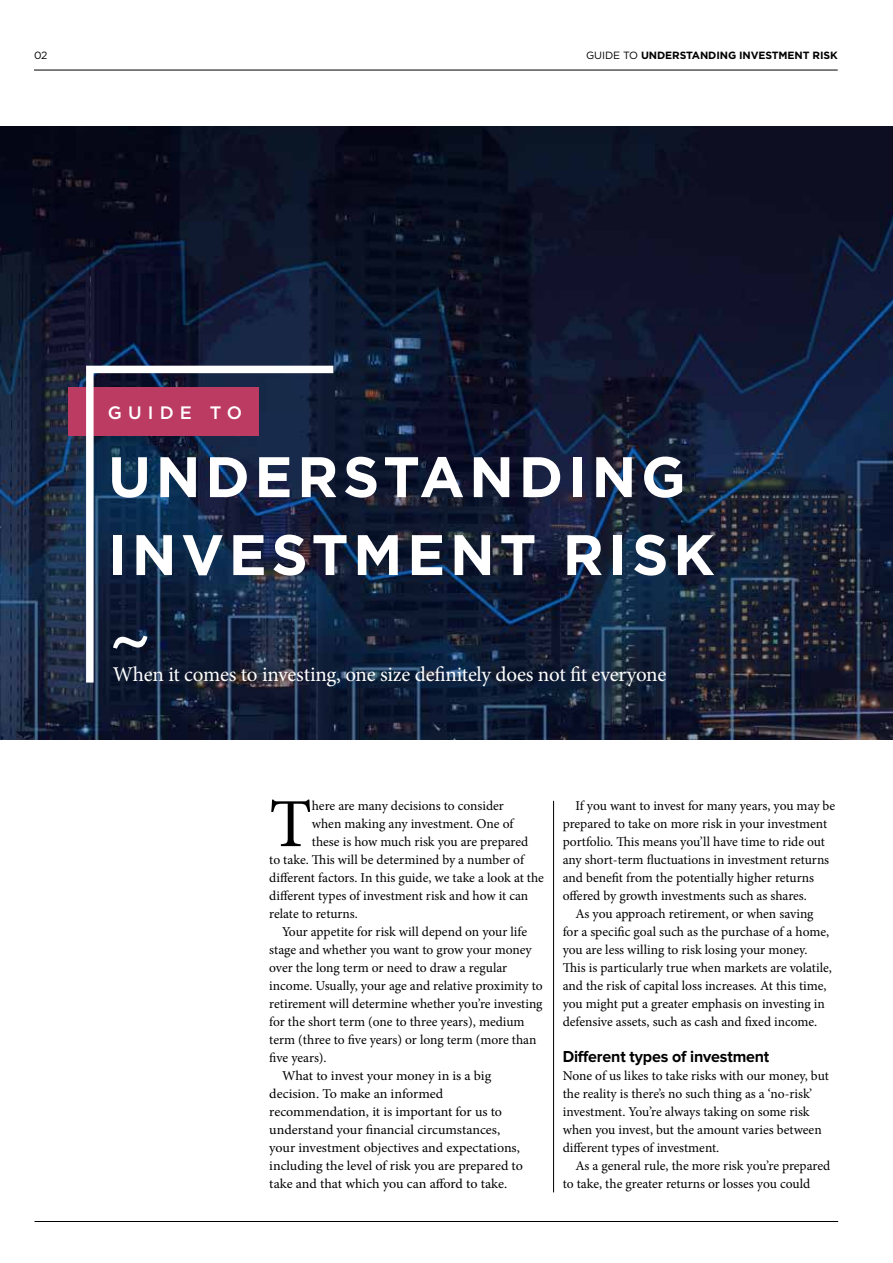
<style>
.page{position:relative;width:893px;height:1263px;background:#fff}
.page>*{position:absolute;margin:0;border:0;box-sizing:border-box;transform-origin:0 0}
.t1{font:68.85px "Minion Pro";color:#000}
.t2{font:700 57px/77.8px "Gotham HTF";letter-spacing:.08em;color:#fff}
.t3{font:21px "Minion Pro";letter-spacing:-.015em;color:#fff}
.t4{font:500 18px "Gotham HTF";letter-spacing:.34em;color:#fff}
.t5{font:700 16.5px "Proxima Nova";letter-spacing:-.01em;color:#000}
.t6{font:13.5px/18px "Minion Pro";letter-spacing:-.005em;color:#000}
.t7{font:13.5px "Minion Pro";letter-spacing:-.005em;color:#000;scale:1.04 1}
.t8{font:700 10.5px "Gotham HTF";letter-spacing:-.01em;color:#000}
.t9{font:10.5px "Gotham HTF";color:#000}
.s1{font-weight:400}
</style>
<div class="page">
<img style="left:0;top:127px;width:893px;height:613px">
<hr style="left:34px;top:70px;width:804px;height:1px;background:#000">
<div style="left:69px;top:387px;width:190px;height:48px;background:#bb3b63"></div>
<svg style="left:82px;top:362px;width:259px;height:328px;background:#323451"></svg>
<svg style="left:113px;top:636px;width:35px;height:13px"></svg>
<hr style="left:34px;top:1221px;width:804px;height:1px;background:#000">
<hr style="left:553px;top:801px;width:1px;height:391px;background:#000">
<p class="t9" style="left:34px;top:49px;width:15px">02</p>
<p class="t8" style="left:586px;top:49px;width:253px"><span class="s1">GUIDE TO</span> UNDERSTANDING INVESTMENT RISK</p>
<h3 class="t4" style="left:108px;top:403px;width:136px">GUIDE TO</h3>
<h2 class="t2" style="left:108px;top:437px;width:608px">UNDERSTANDING<br>INVESTMENT RISK</h2>
<h3 class="t3" style="left:113px;top:660px;width:555px">When it comes to investing, one size definitely does not fit everyone</h3>
<h1 class="t1" style="left:269px;top:778px;width:44px">T</h1>
<p class="t6" style="left:312px;top:797px;width:194px">here are many decisions to consider</p>
<p class="t6" style="left:312px;top:815px;width:203px">when making any investment. One of</p>
<p class="t6" style="left:312px;top:833px;width:218px">these is how much risk you are prepared</p>
<p class="t6" style="left:269px;top:851px;width:256px">to take. This will be determined by a number of</p>
<p class="t6" style="left:269px;top:869px;width:276px">different factors. In this guide, we take a look at the</p>
<p class="t6" style="left:269px;top:887px;width:260px">different types of investment risk and how it can</p>
<p class="t6" style="left:269px;top:905px;width:90px">relate to returns.</p>
<p class="t6" style="left:282px;top:923px;width:247px">Your appetite for risk will depend on your life</p>
<p class="t6" style="left:269px;top:941px;width:264px">stage and whether you want to grow your money</p>
<p class="t6" style="left:269px;top:959px;width:239px">over the long term or need to draw a regular</p>
<p class="t6" style="left:269px;top:977px;width:275px">income. Usually, your age and relative proximity to</p>
<p class="t6" style="left:269px;top:995px;width:275px">retirement will determine whether you’re investing</p>
<p class="t6" style="left:269px;top:1013px;width:257px">for the short term (one to three years), medium</p>
<p class="t6" style="left:269px;top:1031px;width:269px">term (three to five years) or long term (more than</p>
<p class="t6" style="left:269px;top:1049px;width:59px">five years).</p>
<p class="t7" style="left:282px;top:1067px;width:203px">What to invest your money in is a big</p>
<p class="t7" style="left:269px;top:1085px;width:169px">decision. To make an informed</p>
<p class="t7" style="left:269px;top:1103px;width:225px">recommendation, it is important for us to</p>
<p class="t7" style="left:269px;top:1121px;width:224px">understand your financial circumstances,</p>
<p class="t7" style="left:269px;top:1139px;width:242px">your investment objectives and expectations,</p>
<p class="t7" style="left:269px;top:1157px;width:245px">including the level of risk you are prepared to</p>
<p class="t7" style="left:269px;top:1175px;width:230px">take and that which you can afford to take.</p>
<p class="t6" style="left:575px;top:797px;width:261px">If you want to invest for many years, you may be</p>
<p class="t6" style="left:563px;top:815px;width:266px">prepared to take on more risk in your investment</p>
<p class="t6" style="left:563px;top:833px;width:264px">portfolio. This means you’ll have time to ride out</p>
<p class="t6" style="left:563px;top:851px;width:268px">any short-term fluctuations in investment returns</p>
<p class="t6" style="left:563px;top:869px;width:253px">and benefit from the potentially higher returns</p>
<p class="t6" style="left:563px;top:887px;width:246px">offered by growth investments such as shares.</p>
<p class="t6" style="left:575px;top:905px;width:240px">As you approach retirement, or when saving</p>
<p class="t6" style="left:563px;top:923px;width:268px">for a specific goal such as the purchase of a home,</p>
<p class="t6" style="left:563px;top:941px;width:246px">you are less willing to risk losing your money.</p>
<p class="t6" style="left:563px;top:959px;width:271px">This is particularly true when markets are volatile,</p>
<p class="t6" style="left:563px;top:977px;width:265px">and the risk of capital loss increases. At this time,</p>
<p class="t6" style="left:563px;top:995px;width:264px">you might put a greater emphasis on investing in</p>
<p class="t6" style="left:563px;top:1013px;width:256px">defensive assets, such as cash and fixed income.</p>
<p class="t5" style="left:563px;top:1047px;width:208px">Different types of investment</p>
<p class="t6" style="left:563px;top:1067px;width:268px">None of us likes to take risks with our money, but the reality is there’s no such thing as a ‘no-risk’ investment. You’re always taking on some risk when you invest, but the amount varies between different types of investment.</p>
<p class="t6" style="left:563px;top:1157px;width:269px;text-indent:13px">As a general rule, the more risk you’re prepared to take, the greater returns or losses you could</p>
</div>
